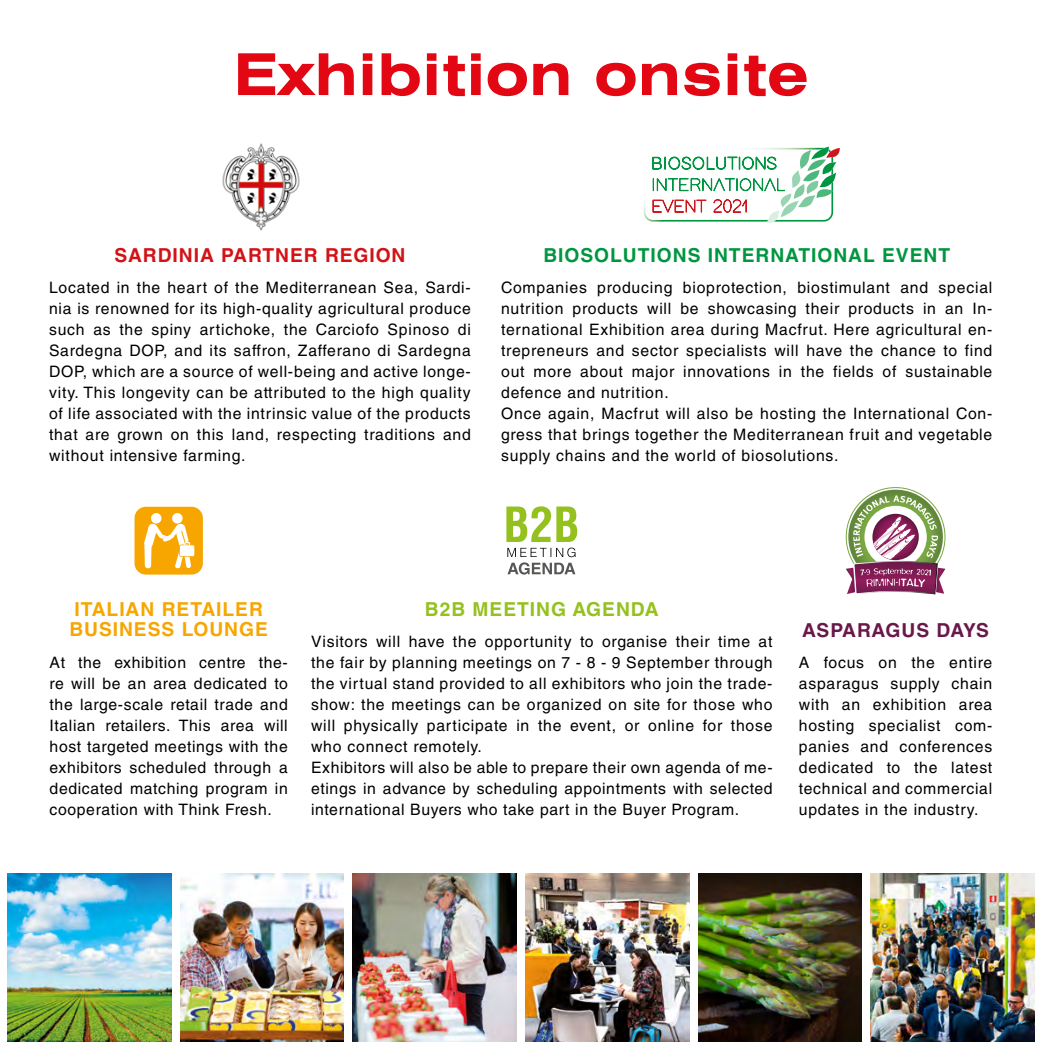
<style>
.page{position:relative;width:1042px;height:1042px;background:#fff}
.page>*{position:absolute;margin:0;border:0;box-sizing:border-box;transform-origin:0 0}
.t1{font:57.75px "Swiss 721 Bold Extended BT";letter-spacing:.01em;color:#e30613}
.t2{font:700 19.25px "Helvetica LT Std";letter-spacing:.05em;color:#009640}
.t3{font:700 19.25px/20.1px "Helvetica LT Std";letter-spacing:.05em;color:#f7a600}
.t4{font:700 19.25px "Helvetica LT Std";letter-spacing:.05em;color:#d31216}
.t5{font:700 19.25px "Helvetica LT Std";letter-spacing:.05em;color:#95c11f}
.t6{font:700 19.25px "Helvetica LT Std";letter-spacing:.025em;color:#69184a}
.t7{font:15.75px/21px "Helvetica LT Std";letter-spacing:.05em;color:#000;text-align:justify}
</style>
<div class="page">
<svg style="left:506px;top:506px;width:71px;height:68px"></svg>
<div style="left:134px;top:507px;width:69px;height:67px;background:#f7a600;border-radius:11px"></div>
<div style="left:179px;top:544px;width:16px;height:13px;border:1px solid #f7a600;border-radius:2px"></div>
<svg style="left:144px;top:513px;width:47px;height:55px"></svg>
<div style="left:180px;top:545px;width:14px;height:11px;background:#fff;border-radius:2px"></div>
<img style="left:7px;top:873px;width:164px;height:169px">
<img style="left:180px;top:873px;width:164px;height:169px">
<img style="left:525px;top:873px;width:164px;height:169px">
<img style="left:353px;top:873px;width:163px;height:169px">
<img style="left:871px;top:873px;width:163px;height:169px">
<img style="left:698px;top:873px;width:164px;height:169px">
<svg style="left:651px;top:147px;width:189px;height:76px"></svg>
<img style="left:222px;top:143px;width:78px;height:88px">
<svg style="left:845px;top:495px;width:101px;height:100px"></svg>
<h1 class="t1" style="left:233px;top:40px;width:576px">Exhibition onsite</h1>
<p class="t4" style="left:114px;top:243px;width:293px">SARDINIA PARTNER REGION</p>
<p class="t7" style="left:49px;top:277px;width:423px">Located in the heart of the Mediterranean Sea, Sardi&shy;nia is renowned for its high-quality agricultural produce such as the spiny artichoke, the Carciofo Spinoso di Sardegna DOP, and its saffron, Zafferano di Sardegna DOP, which are a source of well-being and active longe&shy;vity. This longevity can be attributed to the high quality of life associated with the intrinsic value of the products that are grown on this land, respecting traditions and without intensive farming.</p>
<p class="t2" style="left:543px;top:243px;width:408px">BIOSOLUTIONS INTERNATIONAL EVENT</p>
<p class="t7" style="left:501px;top:277px;width:493px;text-align:left">Companies producing bioprotection, biostimulant and special nutrition products will be showcasing their products in an In&shy;ternational Exhibition area during Macfrut. Here agricultural en&shy;trepreneurs and sector specialists will have the chance to find out more about major innovations in the fields of sustainable defence and nutrition.<br>Once again, Macfrut will also be hosting the International Con&shy;gress that brings together the Mediterranean fruit and vegetable supply chains and the world of biosolutions.</p>
<p class="t3" style="left:69px;top:599px;width:200px">ITALIAN RETAILER<br>BUSINESS LOUNGE</p>
<p class="t7" style="left:50px;top:652px;width:240px">At the exhibition centre the&shy;re will be an area dedicated to the large-scale retail trade and Italian retailers. This area will host targeted meetings with the exhibitors scheduled through a dedicated matching program in cooperation with Think Fresh.</p>
<p class="t5" style="left:425px;top:597px;width:235px">B2B MEETING AGENDA</p>
<p class="t7" style="left:311px;top:631px;width:463px;text-align:left">Visitors will have the opportunity to organise their time at the fair by planning meetings on 7 - 8 - 9 September through the virtual stand provided to all exhibitors who join the trade&shy;show: the meetings can be organized on site for those who will physically participate in the event, or online for those who connect remotely.<br>Exhibitors will also be able to prepare their own agenda of me&shy;etings in advance by scheduling appointments with selected international Buyers who take part in the Buyer Program.</p>
<p class="t6" style="left:802px;top:618px;width:188px">ASPARAGUS DAYS</p>
<p class="t7" style="left:799px;top:652px;width:195px">A focus on the entire asparagus supply chain with an exhibition area hosting specialist com&shy;panies and conferences dedicated to the latest technical and commercial updates in the industry.</p>
</div>
